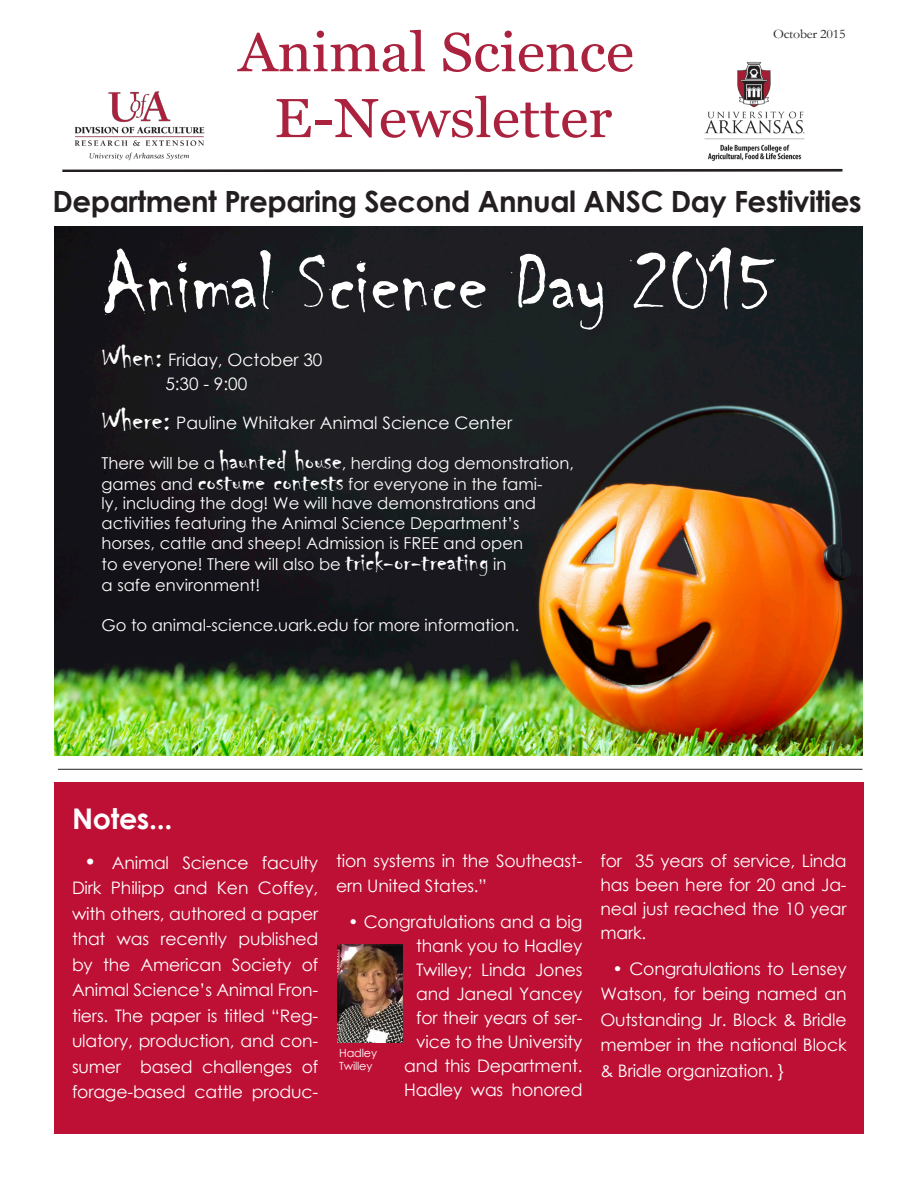
<style>
.page{position:relative;width:918px;height:1188px;background:#fff}
.page>*{position:absolute;margin:0;border:0;box-sizing:border-box;transform-origin:0 0}
.t1{font:88.5px "Chiller";color:#fff}
.t2{font:54.9px/65.8px "Georgia";color:#ab223e;text-align:center;scale:1.06 1}
.Under_Headline{font:700 29.25px "Century Gothic";letter-spacing:-.015em;color:#231f20}
.Under_Headline-2{font:700 28.5px "Century Gothic";letter-spacing:-.01em;color:#fff}
.List_Paragraph{font:17.25px/25.5px "Century Gothic";letter-spacing:-.01em;color:#fff;text-align:justify}
.t3{font:16.35px/21.3px "Century Gothic";color:#fff}
.t4{font:13.05px "Garamond";letter-spacing:-.015em;color:#231f20;scale:1.06 1}
.Text{font:11.25px "Century Gothic";letter-spacing:-.015em;color:#fff}
.s1{font-family:"Chiller";font-size:32.7px}
.s2{font-family:"Chiller";font-size:29.55px}
.s3{font-size:20.25px}
</style>
<div class="page">
<svg style="left:62px;top:168px;width:781px;height:4px"></svg>
<img style="left:74px;top:91px;width:131px;height:69px">
<img style="left:704px;top:62px;width:101px;height:99px">
<hr style="left:58px;top:769px;width:804px;height:1px;background:#231f20">
<img style="left:55px;top:226px;width:807px;height:529px">
<div style="left:54px;top:783px;width:810px;height:351px;background:#be0f34"></div>
<img style="left:338px;top:944px;width:65px;height:98px">
<p class="t2" style="left:238px;top:21px;width:375px">Animal Science<br>E-Newsletter</p>
<p class="t4" style="left:773px;top:25px;width:70px">October 2015</p>
<p class="Under_Headline" style="left:52px;top:179px;width:811px">Department Preparing Second Annual ANSC Day Festivities</p>
<p class="t1" style="left:102px;top:234px;width:676px">Animal Science Day 2015</p>
<p class="List_Paragraph" style="left:165px;top:348px;width:159px;line-height:23.5px;text-indent:-64px"><span class="s1">When:</span> Friday, October 30<br>5:30 - 9:00</p>
<p class="List_Paragraph" style="left:102px;top:410px;width:412px"><span class="s1">Where:</span> Pauline Whitaker Animal Science Center</p>
<p class="t3" style="left:102px;top:452px;width:474px">There will be a <span class="s2">haunted house</span>, herding dog demonstration, games and <span class="s2">costume contests</span> for everyone in the fami-</p>
<p class="t3" style="left:102px;top:493px;width:436px;line-height:19.6px">ly, including the dog! We will have demonstrations and activities featuring the Animal Science Department’s horses, cattle and sheep! Admission is FREE and open</p>
<p class="t3" style="left:102px;top:553px;width:406px">to everyone! There will also be <span class="s2">trick-or-treating</span> in a safe environment!</p>
<p class="t3" style="left:102px;top:614px;width:419px">Go to animal-science.uark.edu for more information.</p>
<p class="Under_Headline-2" style="left:72px;top:797px;width:102px">Notes...</p>
<p class="List_Paragraph" style="left:72px;top:850px;width:248px;text-indent:12px"><span class="s3">•</span> Animal Science faculty Dirk Philipp and Ken Coffey, with others, authored a paper that was recently published by the American Society of Animal Science’s Animal Fron&shy;tiers. The paper is titled “Reg&shy;ulatory, production, and con&shy;sumer based challenges of forage-based cattle produc-</p>
<p class="List_Paragraph" style="left:336px;top:847px;width:248px">tion systems in the Southeast&shy;ern United States.”</p>
<p class="List_Paragraph" style="left:348px;top:910px;width:236px;line-height:24px;text-align:right">• Congratulations and a big thank you to Hadley<br>Twilley; Linda Jones<br>and Janeal Yancey<br>for their years of ser-<br>vice to the University<br>and this Department.<br>Hadley was honored</p>
<p class="Text" style="left:339px;top:1045px;width:39px">Hadley</p>
<p class="Text" style="left:339px;top:1058px;width:35px">Twilley</p>
<p class="List_Paragraph" style="left:600px;top:848px;width:248px;line-height:24px">for 35 years of service, Linda has been here for 20 and Ja&shy;neal just reached the 10 year mark.</p>
<p class="List_Paragraph" style="left:600px;top:955px;width:248px;text-indent:12px">• Congratulations to Lensey Watson, for being named an Outstanding Jr. Block &amp; Bridle member in the national Block &amp; Bridle organization. }</p>
</div>
